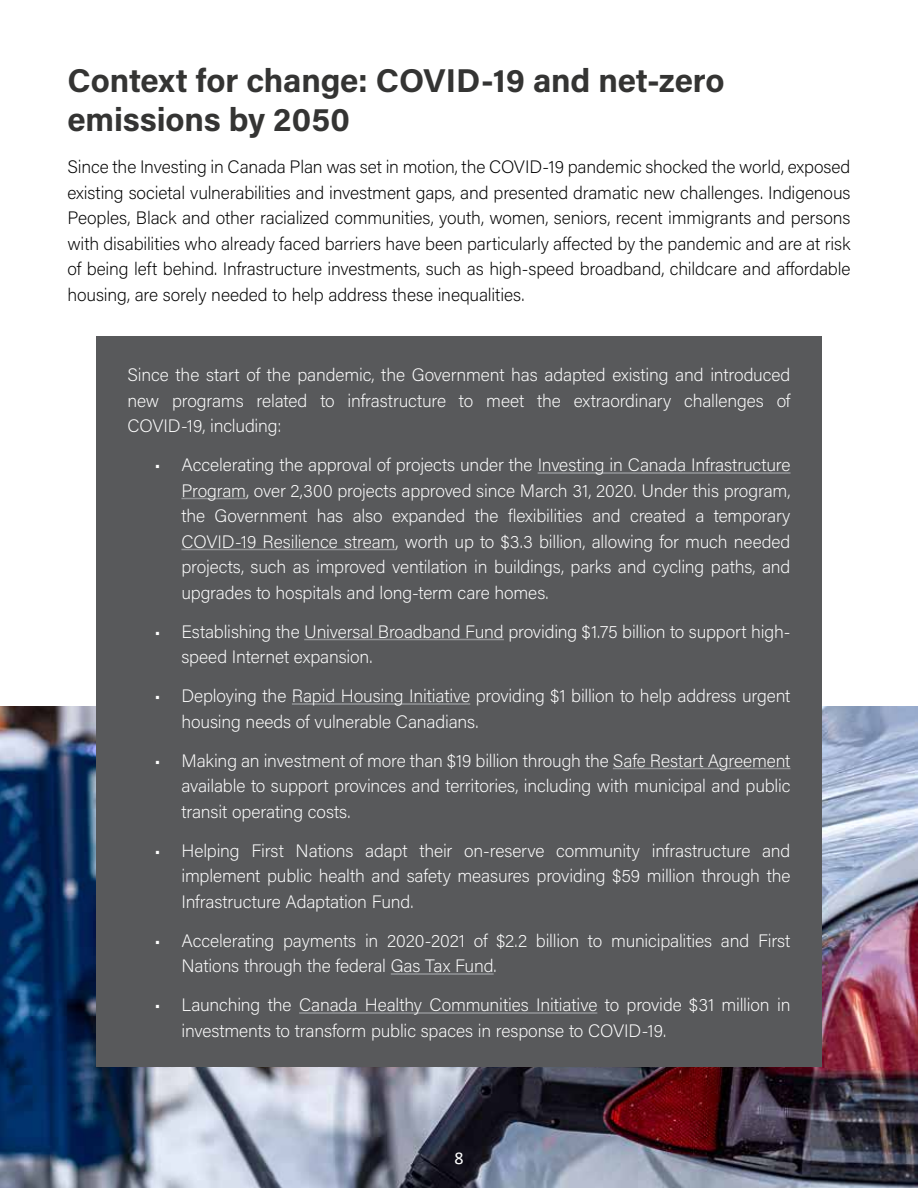
<style>
.page{position:relative;width:918px;height:1188px;background:#fff}
.page>*{position:absolute;margin:0;border:0;box-sizing:border-box;transform-origin:0 0}
.t1{font:33px/39px "Acumin Variable Concept";letter-spacing:-.005em;color:#343433}
.t2{font:18px/25.5px "Acumin Variable Concept";letter-spacing:-.01em;color:#fff;text-align:justify}
.t3{font:18px/25.5px "Acumin Variable Concept";letter-spacing:-.01em;color:#000;text-align:justify}
.t4{font:18px "Calibri";color:#fff}
</style>
<div class="page">
<img style="left:0;top:707px;width:918px;height:481px">
<div style="left:96px;top:336px;width:726px;height:730px;background:#58595b"></div>
<hr style="left:538px;top:472px;width:253px;height:2px;background:#939598">
<hr style="left:181px;top:498px;width:65px;height:1px;background:#939598">
<hr style="left:181px;top:549px;width:215px;height:1px;background:#939598">
<hr style="left:304px;top:639px;width:200px;height:1px;background:#939598">
<hr style="left:292px;top:703px;width:178px;height:2px;background:#939598">
<hr style="left:613px;top:768px;width:178px;height:1px;background:#939598">
<hr style="left:391px;top:973px;width:103px;height:2px;background:#939598">
<hr style="left:299px;top:1012px;width:298px;height:2px;background:#939598">
<h1 class="t1" style="left:68px;top:59px;width:659px">Context for change: COVID-19 and net-zero emissions by 2050</h1>
<p class="t3" style="left:68px;top:154px;width:785px">Since the Investing in Canada Plan was set in motion, the COVID-19 pandemic shocked the world, exposed existing societal vulnerabilities and investment gaps, and presented dramatic new challenges. Indigenous Peoples, Black and other racialized communities, youth, women, seniors, recent immigrants and persons with disabilities who already faced barriers have been particularly affected by the pandemic and are at risk of being left behind. Infrastructure investments, such as high-speed broadband, childcare and affordable housing, are sorely needed to help address these inequalities.</p>
<p class="t2" style="left:127px;top:362px;width:665px">Since the start of the pandemic, the Government has adapted existing and introduced new programs related to infrastructure to meet the extraordinary challenges of COVID-19, including:</p>
<p class="t2" style="left:181px;top:452px;width:611px;text-indent:-27px">• Accelerating the approval of projects under the Investing in Canada Infrastructure Program, over 2,300 projects approved since March 31, 2020. Under this program, the Government has also expanded the flexibilities and created a temporary COVID-19 Resilience stream, worth up to $3.3 billion, allowing for much needed projects, such as improved ventilation in buildings, parks and cycling paths, and upgrades to hospitals and long-term care homes.</p>
<p class="t2" style="left:181px;top:618px;width:611px;text-indent:-27px">• Establishing the Universal Broadband Fund providing $1.75 billion to support high&shy;speed Internet expansion.</p>
<p class="t2" style="left:181px;top:683px;width:611px;text-indent:-27px">• Deploying the Rapid Housing Initiative providing $1 billion to help address urgent housing needs of vulnerable Canadians.</p>
<p class="t2" style="left:181px;top:747px;width:611px;text-indent:-27px">• Making an investment of more than $19 billion through the Safe Restart Agreement available to support provinces and territories, including with municipal and public transit operating costs.</p>
<p class="t2" style="left:181px;top:837px;width:611px;text-indent:-27px">• Helping First Nations adapt their on-reserve community infrastructure and implement public health and safety measures providing $59 million through the Infrastructure Adaptation Fund.</p>
<p class="t2" style="left:181px;top:927px;width:611px;text-indent:-27px">• Accelerating payments in 2020-2021 of $2.2 billion to municipalities and First<br>Nations through the federal Gas Tax Fund.</p>
<p class="t2" style="left:181px;top:992px;width:611px;text-indent:-27px">• Launching the Canada Healthy Communities Initiative to provide $31 million in investments to transform public spaces in response to COVID-19.</p>
<p class="t4" style="left:454px;top:1146px;width:11px">8</p>
</div>
